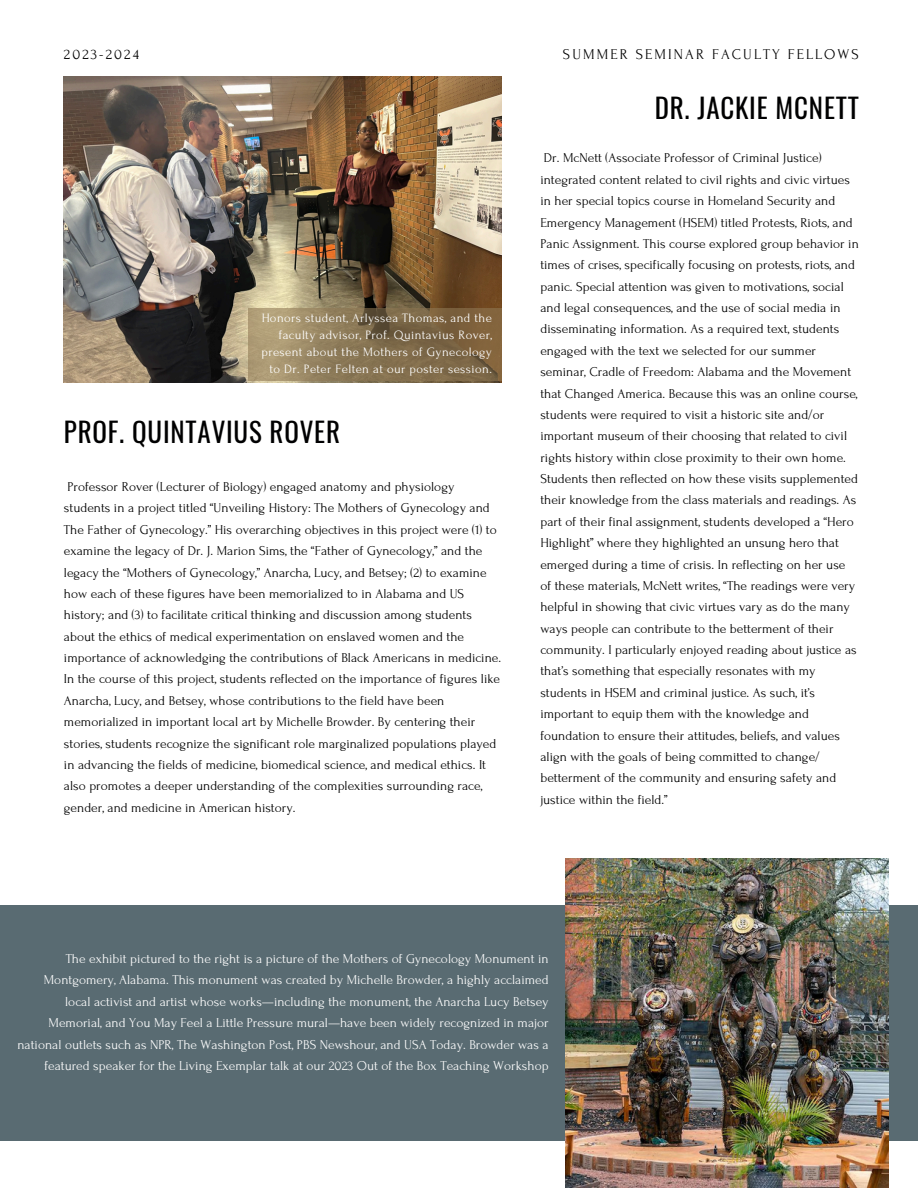
<style>
.page{position:relative;width:918px;height:1188px;background:#fff}
.page>*{position:absolute;margin:0;border:0;box-sizing:border-box;transform-origin:0 0}
.t1{font:27px "Oswald";letter-spacing:.03em;color:#000001}
.t2{font:14.85px "Forum";letter-spacing:.14em;color:#000001}
.t3{font:13.5px/21.3px "Forum";color:#000001}
.t4{font:13.5px/21.3px "Forum";color:#fcfcfc;text-align:right}
.t5{font:12.75px/17px "Forum";letter-spacing:.03em;color:#fff;text-align:right}
</style>
<div class="page">
<img style="left:64px;top:77px;width:438px;height:306px">
<div style="left:0;top:905px;width:918px;height:236px;background:#596b72"></div>
<img style="left:566px;top:858px;width:323px;height:330px">
<svg style="left:248px;top:308px;width:254px;height:73px;background:#8b7654"></svg>
<h1 class="t2" style="left:64px;top:47px;width:77px">2023-2024</h1>
<h3 class="t2" style="left:563px;top:47px;width:297px">SUMMER SEMINAR FACULTY FELLOWS</h3>
<h3 class="t5" style="left:261px;top:310px;width:232px">Honors student, Arlyssea Thomas, and the faculty advisor, Prof. Quintavius Rover, present about the Mothers of Gynecology to Dr. Peter Felten at our poster session.</h3>
<p class="t1" style="left:64px;top:410px;width:278px">PROF. QUINTAVIUS ROVER</p>
<p class="t3" style="left:64px;top:476px;width:439px">Professor Rover (Lecturer of Biology) engaged anatomy and physiology<br>students in a project titled “Unveiling History: The Mothers of Gynecology and The Father of Gynecology.” His overarching objectives in this project were (1) to examine the legacy of Dr. J. Marion Sims, the “Father of Gynecology,” and the legacy the “Mothers of Gynecology,” Anarcha, Lucy, and Betsey; (2) to examine how each of these figures have been memorialized to in Alabama and US history; and (3) to facilitate critical thinking and discussion among students about the ethics of medical experimentation on enslaved women and the importance of acknowledging the contributions of Black Americans in medicine.<br>In the course of this project, students reflected on the importance of figures like Anarcha, Lucy, and Betsey, whose contributions to the field have been memorialized in important local art by Michelle Browder. By centering their stories, students recognize the significant role marginalized populations played in advancing the fields of medicine, biomedical science, and medical ethics. It also promotes a deeper understanding of the complexities surrounding race, gender, and medicine in American history.</p>
<h1 class="t1" style="left:655px;top:87px;width:206px">DR. JACKIE MCNETT</h1>
<h3 class="t3" style="left:540px;top:148px;width:320px">Dr. McNett (Associate Professor of Criminal Justice) integrated content related to civil rights and civic virtues in her special topics course in Homeland Security and Emergency Management (HSEM) titled Protests, Riots, and Panic Assignment. This course explored group behavior in times of crises, specifically focusing on protests, riots, and panic. Special attention was given to motivations, social and legal consequences, and the use of social media in disseminating information. As a required text, students engaged with the text we selected for our summer seminar, Cradle of Freedom: Alabama and the Movement that Changed America. Because this was an online course, students were required to visit a historic site and/or important museum of their choosing that related to civil rights history within close proximity to their own home.<br>Students then reflected on how these visits supplemented their knowledge from the class materials and readings. As part of their final assignment, students developed a “Hero Highlight” where they highlighted an unsung hero that emerged during a time of crisis. In reflecting on her use of these materials, McNett writes, “The readings were very helpful in showing that civic virtues vary as do the many ways people can contribute to the betterment of their community. I particularly enjoyed reading about justice as that’s something that especially resonates with my students in HSEM and criminal justice. As such, it’s important to equip them with the knowledge and foundation to ensure their attitudes, beliefs, and values align with the goals of being committed to change/ betterment of the community and ensuring safety and justice within the field.”</h3>
<h2 class="t4" style="left:17px;top:948px;width:533px">The exhibit pictured to the right is a picture of the Mothers of Gynecology Monument in Montgomery, Alabama. This monument was created by Michelle Browder, a highly acclaimed local activist and artist whose works—including the monument, the Anarcha Lucy Betsey Memorial, and You May Feel a Little Pressure mural—have been widely recognized in major national outlets such as NPR, The Washington Post, PBS Newshour, and USA Today. Browder was a featured speaker for the Living Exemplar talk at our 2023 Out of the Box Teaching Workshop</h2>
</div>
